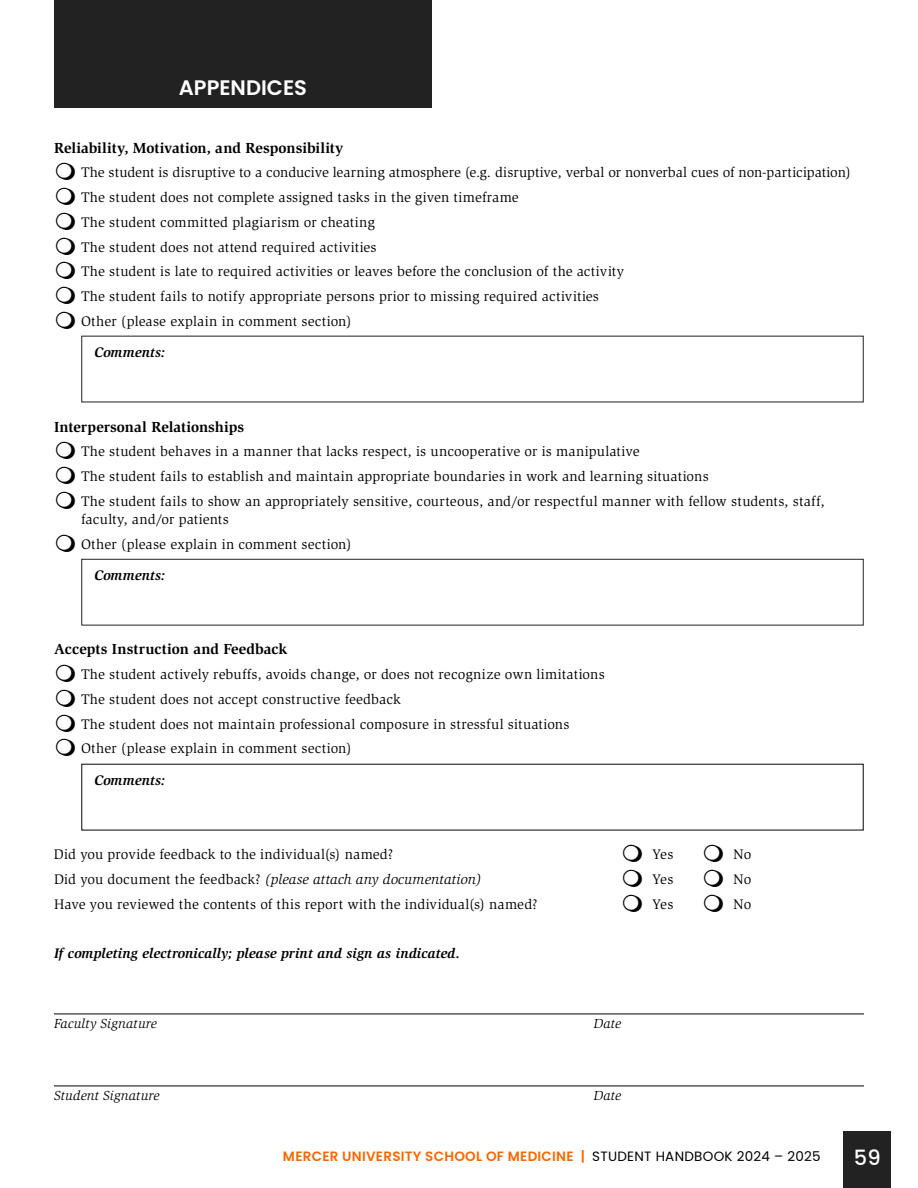
<style>
.page{position:relative;width:918px;height:1188px;background:#fff}
.page>*{position:absolute;margin:0;border:0;box-sizing:border-box;transform-origin:0 0}
.t1{font:600 21px "Poppins";color:#fff}
.t2{font:500 21px "Poppins";color:#fff}
.t3{font:700 15px "Slimbach Std";color:#000}
.t4{font:14.25px/24.8px "Slimbach Std";letter-spacing:.01em;color:#000}
.t5{font:italic 700 14.25px "Slimbach Std";letter-spacing:.005em;color:#000}
.t6{font:italic 14.25px "Slimbach Std";letter-spacing:.005em;color:#000}
.t7{font:600 13.5px "Poppins";letter-spacing:.02em;color:#f76800}
.t8{font:italic 13.5px "Slimbach Std";letter-spacing:.01em;color:#000}
.s1{font-style:normal}
.s2{font-weight:400;color:#000}
</style>
<div class="page">
<div style="left:844px;top:1132px;width:47px;height:56px;background:#222"></div>
<div style="left:54px;top:0;width:378px;height:108px;background:#222"></div>
<hr style="left:54px;top:1014px;width:810px;height:1px;background:#000">
<hr style="left:54px;top:1086px;width:810px;height:1px;background:#000">
<div style="left:81px;top:559px;width:783px;height:66px;border:1px solid #222"></div>
<div style="left:81px;top:764px;width:783px;height:67px;border:1px solid #222"></div>
<h1 class="t1" style="left:179px;top:75px;width:130px">APPENDICES</h1>
<p class="t3" style="left:54px;top:139px;width:291px">Reliability, Motivation, and Responsibility</p>
<p class="t4" style="left:81px;top:160px;width:771px">The student is disruptive to a conducive learning atmosphere (e.g. disruptive, verbal or nonverbal cues of non-participation)<br>The student does not complete assigned tasks in the given timeframe<br>The student committed plagiarism or cheating<br>The student does not attend required activities<br>The student is late to required activities or leaves before the conclusion of the activity<br>The student fails to notify appropriate persons prior to missing required activities<br>Other (please explain in comment section)</p>
<p class="t5" style="left:94px;top:344px;width:72px">Comments:</p>
<p class="t3" style="left:54px;top:418px;width:192px">Interpersonal Relationships</p>
<p class="t4" style="left:81px;top:439px;width:745px">The student behaves in a manner that lacks respect, is uncooperative or is manipulative<br>The student fails to establish and maintain appropriate boundaries in work and learning situations<br>The student fails to show an appropriately sensitive, courteous, and/or respectful manner with fellow students, staff,</p>
<p class="t4" style="left:81px;top:507px;width:272px">faculty, and/or patients<br>Other (please explain in comment section)</p>
<p class="t5" style="left:94px;top:567px;width:72px">Comments:</p>
<p class="t3" style="left:54px;top:640px;width:235px">Accepts Instruction and Feedback</p>
<p class="t4" style="left:81px;top:662px;width:525px">The student actively rebuffs, avoids change, or does not recognize own limitations The student does not accept constructive feedback<br>The student does not maintain professional composure in stressful situations Other (please explain in comment section)</p>
<p class="t5" style="left:94px;top:772px;width:72px">Comments:</p>
<p class="t4" style="left:54px;top:842px;width:341px">Did you provide feedback to the individual(s) named?</p>
<p class="t4" style="left:652px;top:842px;width:23px">Yes</p>
<p class="t4" style="left:733px;top:842px;width:20px">No</p>
<p class="t6" style="left:54px;top:871px;width:429px"><span class="s1">Did you document the feedback?</span> (please attach any documentation)</p>
<p class="t4" style="left:652px;top:867px;width:23px">Yes</p>
<p class="t4" style="left:733px;top:867px;width:20px">No</p>
<p class="t4" style="left:54px;top:892px;width:485px">Have you reviewed the contents of this report with the individual(s) named?</p>
<p class="t4" style="left:652px;top:892px;width:23px">Yes</p>
<p class="t4" style="left:733px;top:892px;width:20px">No</p>
<p class="t5" style="left:54px;top:945px;width:408px">If completing electronically; please print and sign as indicated.</p>
<p class="t8" style="left:54px;top:1016px;width:104px">Faculty Signature</p>
<p class="t8" style="left:594px;top:1016px;width:29px">Date</p>
<p class="t8" style="left:54px;top:1088px;width:107px">Student Signature</p>
<p class="t8" style="left:594px;top:1088px;width:29px">Date</p>
<p class="t7" style="left:283px;top:1148px;width:539px">MERCER UNIVERSITY SCHOOL OF MEDICINE | <span class="s2">STUDENT HANDBOOK 2024 – 2025</span></p>
<h1 class="t2" style="left:854px;top:1146px;width:28px">59</h1>
</div>
